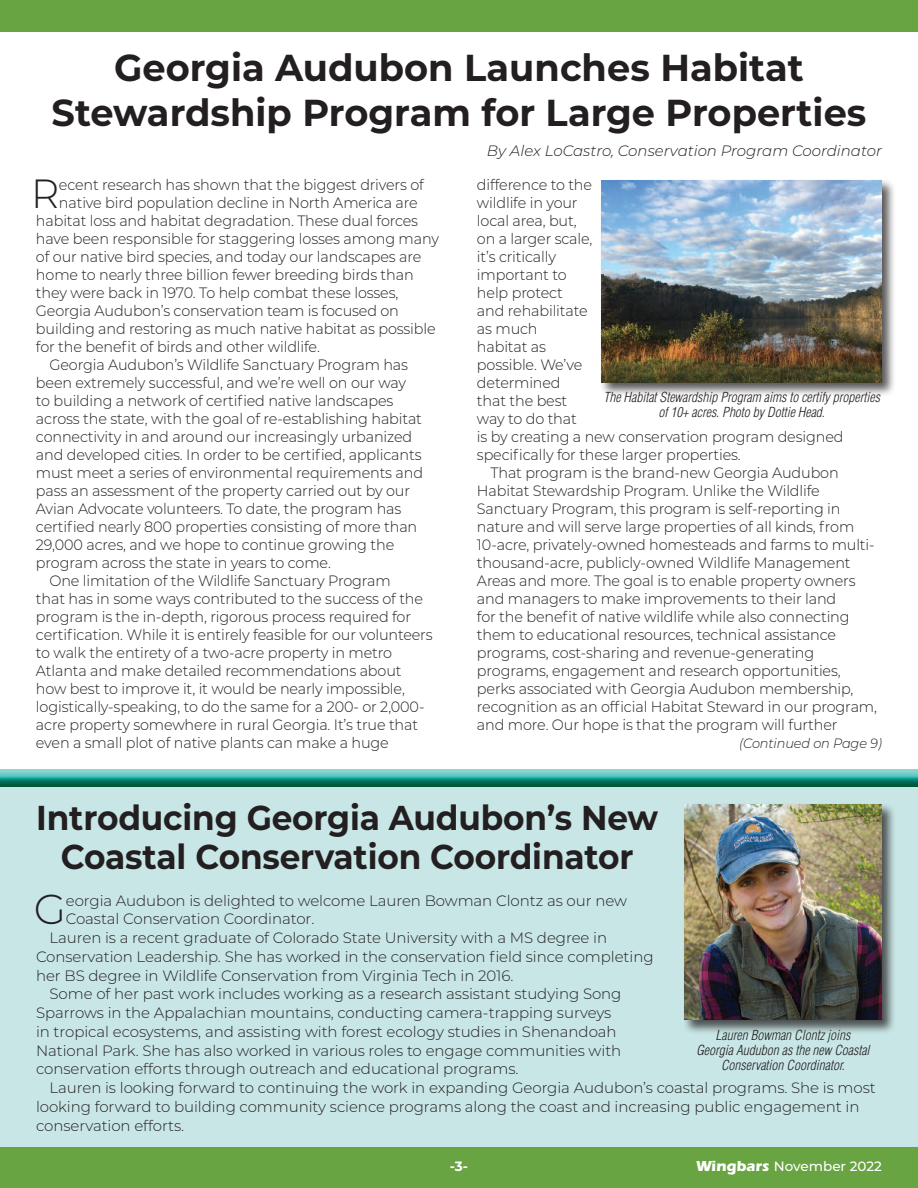
<style>
.page{position:relative;width:918px;height:1188px;background:#fff}
.page>*{position:absolute;margin:0;border:0;box-sizing:border-box;transform-origin:0 0}
.t1{font:300 41.85px "Montserrat";color:#231f20}
.t2{font:300 40.65px "Montserrat";color:#231f20;scale:.96 1}
.t3{font:700 37.5px/45px "Montserrat";color:#231f20;text-align:center}
.t4{font:700 34.5px/39px "Montserrat";letter-spacing:-.005em;color:#231f20;text-align:center;scale:.95 1}
.t5{font:300 15px/18px "Montserrat";letter-spacing:-.01em;color:#231f20;scale:.96 1}
.t6{font:300 15px "Montserrat";letter-spacing:-.01em;color:#231f20}
.t7{font:italic 300 15px "Montserrat";color:#231f20}
.t8{font:italic 300 condensed 13.5px/15px "Helvetica";color:#231f20;text-align:center}
.t9{font:500 13.5px "Montserrat";color:#fff}
.t10{font:italic 300 13.5px "Montserrat";letter-spacing:-.01em;color:#231f20;scale:.96 1}
.t11{font:700 13.5px "Montserrat";color:#fff}
.s1{font-family:"Itc Eras";font-weight:700;font-size:15px}
</style>
<div class="page">
<div style="left:0;top:774px;width:918px;height:414px;background:#c9e6e6"></div>
<div style="left:0;top:1148px;width:918px;height:40px;background:#69a442"></div>
<div style="left:0;top:0;width:918px;height:32px;background:#69a442"></div>
<div style="left:600px;top:178px;width:297px;height:219px;background:#231f20;opacity:.75"></div>
<img style="left:602px;top:180px;width:280px;height:202px">
<div style="left:0;top:768px;width:918px;height:16px;background:#8fd7d2"></div>
<div style="left:0;top:770px;width:918px;height:19px;background:#ca612c;opacity:.75"></div>
<div style="left:682px;top:802px;width:214px;height:233px;background:#231f20;opacity:.75"></div>
<img style="left:684px;top:804px;width:198px;height:216px">
<h3 class="t3" style="left:52px;top:44px;width:816px">Georgia Audubon Launches Habitat<br>Stewardship Program for Large Properties</h3>
<p class="t7" style="left:487px;top:141px;width:397px">By Alex LoCastro, Conservation Program Coordinator</p>
<h2 class="t2" style="left:31px;top:166px;width:31px">R</h2>
<p class="t5" style="left:59px;top:175px;width:382px">ecent research has shown that the biggest drivers of</p>
<p class="t5" style="left:477px;top:175px;width:383px">difference to the<br>wildlife in your<br>local area, but,<br>on a larger scale,<br>it’s critically<br>important to<br>help protect<br>and rehabilitate<br>as much<br>habitat as<br>possible. We’ve<br>determined<br>that the best<br>way to do that<br>is by creating a new conservation program designed specifically for these larger properties.</p>
<p class="t5" style="left:477px;top:463px;width:418px;text-indent:13px">That program is the brand-new Georgia Audubon Habitat Stewardship Program. Unlike the Wildlife Sanctuary Program, this program is self-reporting in nature and will serve large properties of all kinds, from 10-acre, privately-owned homesteads and farms to multi&shy;thousand-acre, publicly-owned Wildlife Management Areas and more. The goal is to enable property owners and managers to make improvements to their land<br>for the benefit of native wildlife while also connecting them to educational resources, technical assistance programs, cost-sharing and revenue-generating programs, engagement and research opportunities, perks associated with Georgia Audubon membership, recognition as an official Habitat Steward in our program, and more. Our hope is that the program will further</p>
<p class="t10" style="left:739px;top:734px;width:150px">(Continued on Page 9)</p>
<p class="t5" style="left:59px;top:193px;width:375px">native bird population decline in North America are</p>
<p class="t5" style="left:36px;top:211px;width:400px">habitat loss and habitat degradation. These dual forces</p>
<p class="t5" style="left:36px;top:229px;width:421px">have been responsible for staggering losses among many</p>
<p class="t5" style="left:36px;top:247px;width:403px">of our native bird species, and today our landscapes are</p>
<p class="t5" style="left:36px;top:265px;width:395px">home to nearly three billion fewer breeding birds than</p>
<p class="t5" style="left:36px;top:283px;width:379px">they were back in 1970. To help combat these losses,</p>
<p class="t5" style="left:36px;top:301px;width:380px">Georgia Audubon’s conservation team is focused on</p>
<p class="t5" style="left:36px;top:319px;width:418px">building and restoring as much native habitat as possible</p>
<p class="t5" style="left:36px;top:337px;width:297px">for the benefit of birds and other wildlife.</p>
<p class="t5" style="left:49px;top:355px;width:375px">Georgia Audubon’s Wildlife Sanctuary Program has</p>
<p class="t5" style="left:36px;top:373px;width:387px">been extremely successful, and we’re well on our way</p>
<p class="t5" style="left:36px;top:391px;width:374px">to building a network of certified native landscapes</p>
<p class="t5" style="left:36px;top:409px;width:404px">across the state, with the goal of re-establishing habitat</p>
<p class="t5" style="left:36px;top:427px;width:394px">connectivity in and around our increasingly urbanized</p>
<p class="t5" style="left:36px;top:445px;width:403px">and developed cities. In order to be certified, applicants</p>
<p class="t5" style="left:36px;top:463px;width:405px">must meet a series of environmental requirements and</p>
<p class="t5" style="left:36px;top:481px;width:391px">pass an assessment of the property carried out by our</p>
<p class="t5" style="left:36px;top:499px;width:382px">Avian Advocate volunteers. To date, the program has</p>
<p class="t5" style="left:36px;top:517px;width:399px">certified nearly 800 properties consisting of more than</p>
<p class="t5" style="left:36px;top:535px;width:375px">29,000 acres, and we hope to continue growing the</p>
<p class="t5" style="left:36px;top:553px;width:309px">program across the state in years to come.</p>
<p class="t5" style="left:49px;top:571px;width:357px">One limitation of the Wildlife Sanctuary Program</p>
<p class="t5" style="left:36px;top:589px;width:405px">that has in some ways contributed to the success of the</p>
<p class="t5" style="left:36px;top:607px;width:392px">program is the in-depth, rigorous process required for</p>
<p class="t5" style="left:36px;top:625px;width:415px">certification. While it is entirely feasible for our volunteers</p>
<p class="t5" style="left:36px;top:643px;width:372px">to walk the entirety of a two-acre property in metro</p>
<p class="t5" style="left:36px;top:661px;width:382px">Atlanta and make detailed recommendations about</p>
<p class="t5" style="left:36px;top:679px;width:386px">how best to improve it, it would be nearly impossible,</p>
<p class="t5" style="left:36px;top:697px;width:406px">logistically-speaking, to do the same for a 200- or 2,000-</p>
<p class="t5" style="left:36px;top:715px;width:400px">acre property somewhere in rural Georgia. It’s true that</p>
<p class="t5" style="left:36px;top:733px;width:369px">even a small plot of native plants can make a huge</p>
<p class="t8" style="left:603px;top:390px;width:278px">The Habitat Stewardship Program aims to certify properties of 10+ acres. Photo by Dottie Head.</p>
<h3 class="t4" style="left:36px;top:796px;width:656px">Introducing Georgia Audubon’s New<br>Coastal Conservation Coordinator</h3>
<h1 class="t1" style="left:34px;top:881px;width:34px">G</h1>
<p class="t6" style="left:66px;top:890px;width:563px">eorgia Audubon is delighted to welcome Lauren Bowman Clontz as our new</p>
<p class="t6" style="left:66px;top:909px;width:250px">Coastal Conservation Coordinator.</p>
<p class="t6" style="left:50px;top:928px;width:559px">Lauren is a recent graduate of Colorado State University with a MS degree in</p>
<p class="t6" style="left:36px;top:946px;width:619px">Conservation Leadership. She has worked in the conservation field since completing</p>
<p class="t6" style="left:36px;top:965px;width:479px">her BS degree in Wildlife Conservation from Virginia Tech in 2016.</p>
<p class="t6" style="left:50px;top:984px;width:574px">Some of her past work includes working as a research assistant studying Song</p>
<p class="t6" style="left:36px;top:1003px;width:577px">Sparrows in the Appalachian mountains, conducting camera-trapping surveys</p>
<p class="t6" style="left:36px;top:1021px;width:582px">in tropical ecosystems, and assisting with forest ecology studies in Shenandoah</p>
<p class="t6" style="left:36px;top:1040px;width:587px">National Park. She has also worked in various roles to engage communities with</p>
<p class="t6" style="left:36px;top:1059px;width:484px">conservation efforts through outreach and educational programs.</p>
<p class="t6" style="left:50px;top:1078px;width:828px">Lauren is looking forward to continuing the work in expanding Georgia Audubon’s coastal programs. She is most</p>
<p class="t6" style="left:36px;top:1096px;width:825px">looking forward to building community science programs along the coast and increasing public engagement in</p>
<p class="t6" style="left:36px;top:1115px;width:150px">conservation efforts.</p>
<p class="t8" style="left:696px;top:1027px;width:175px">Lauren Bowman Clontz joins<br>Georgia Audubon as the new Coastal<br>Conservation Coordinator.</p>
<p class="t11" style="left:450px;top:1157px;width:20px">-3-</p>
<p class="t9" style="left:696px;top:1157px;width:187px"><span class="s1">Wingbars</span> November 2022</p>
</div>
